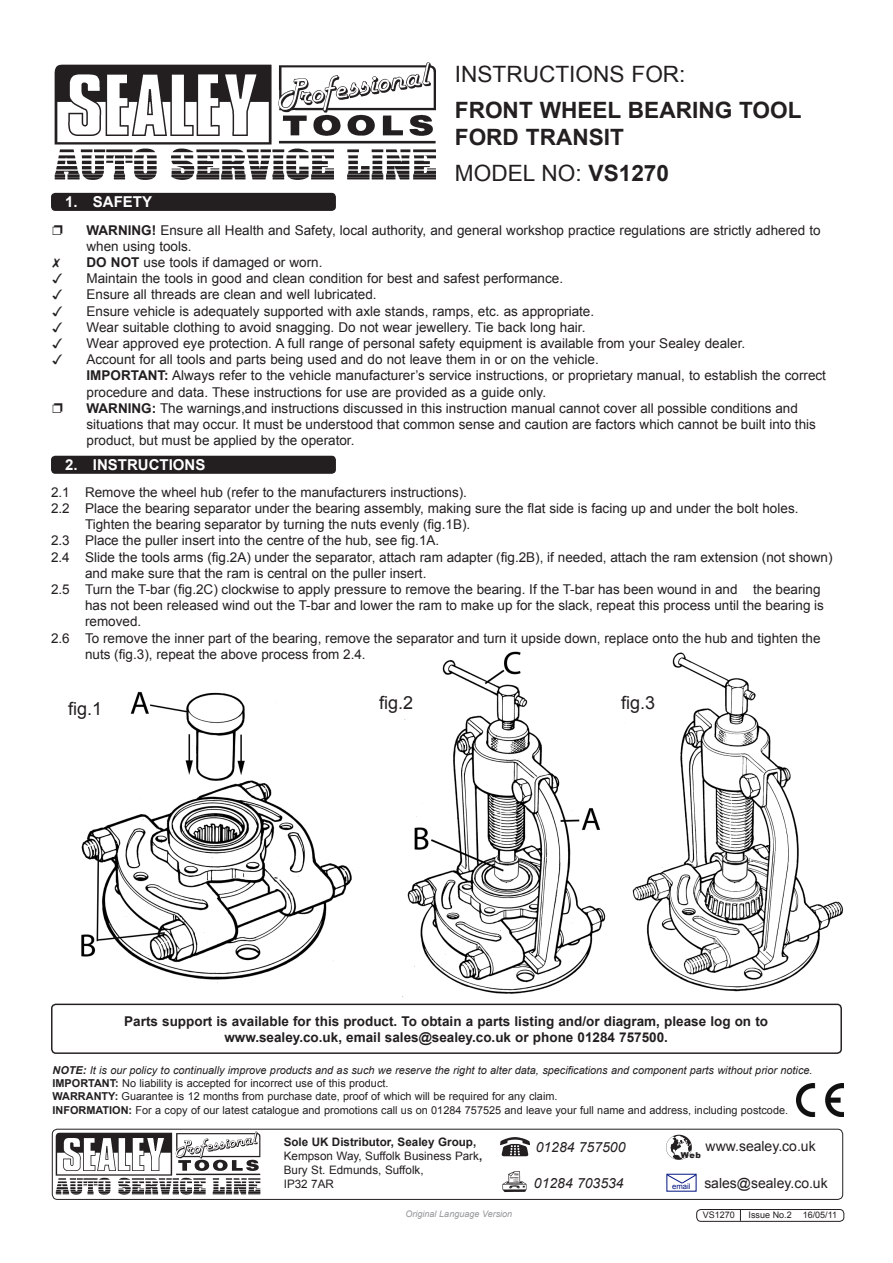
<style>
.page{position:relative;width:893px;height:1263px;background:#fff}
.page>*{position:absolute;margin:0;border:0;box-sizing:border-box;transform-origin:0 0}
.t1{font:700 22.5px/27px "Arial";color:#231f20}
.t2{font:22.5px "Arial";color:#231f20}
.t3{font:18px "Arial";color:#231f20}
.Chapter_Header{font:700 15px "Arial";color:#fff}
.t4{font:13.95px "Arial";color:#231f20}
.t5{font:italic 13.95px "Arial";color:#231f20}
.t6{font:13.5px/16.2px "Arial";color:#231f20}
.t7{font:700 13.5px "Arial";color:#231f20}
.t8{font:11.7px/14px "Arial";color:#231f20}
.t9{font:10.95px "Arial";color:#231f20}
.t10{font:italic 10.95px "Arial";color:#231f20}
.t11{font:italic 9px "Arial";color:#939598}
.t12{font:9px "Arial";color:#231f20}
.t13{font:900 8.1px "Arial";color:#231f20}
.t14{font:7.8px "Arial";color:#001381}
.s1{font-weight:700}
</style>
<div class="page">
<img style="left:54px;top:62px;width:382px;height:118px">
<div style="left:51px;top:193px;width:285px;height:18px;background:#231f20;border-radius:4px"></div>
<div style="left:51px;top:456px;width:285px;height:18px;background:#231f20;border-radius:4px"></div>
<img style="left:632px;top:652px;width:212px;height:340px">
<img style="left:402px;top:651px;width:204px;height:346px">
<img style="left:81px;top:691px;width:272px;height:292px">
<div style="left:696px;top:1209px;width:148px;height:13px;border:1px solid #231f20;border-radius:4px"></div>
<svg style="left:740px;top:1209px;width:1px;height:12px"></svg>
<img style="left:797px;top:1084px;width:46px;height:33px">
<img style="left:55px;top:1131px;width:206px;height:64px">
<div style="left:52px;top:1129px;width:791px;height:71px;border:1px solid #231f20;border-radius:5px"></div>
<img style="left:502px;top:1171px;width:25px;height:21px">
<img style="left:500px;top:1137px;width:29px;height:20px">
<img style="left:665px;top:1134px;width:28px;height:27px;border-radius:14px">
<svg style="left:666px;top:1174px;width:31px;height:10px"></svg>
<div style="left:51px;top:1003px;width:791px;height:51px;border:1px solid #231f20;border-radius:4px"></div>
<p class="Chapter_Header" style="left:65px;top:192px;width:88px">1. SAFETY</p>
<p class="t2" style="left:455px;top:59px;width:232px">INSTRUCTIONS FOR:</p>
<p class="t1" style="left:455px;top:97px;width:348px">FRONT WHEEL BEARING TOOL ford</p>
<p class="t1" style="left:526px;top:124px;width:17px">tran</p>
<p class="t1" style="left:589px;top:124px;width:26px">sit</p>
<p class="t2" style="left:455px;top:158px;width:216px">MODEL NO: <span class="s1">VS1270</span></p>
<p class="t6" style="left:87px;top:222px;width:736px"><span class="s1">WARNING!</span> Ensure all Health and Safety, local authority, and general workshop practice regulations are strictly adhered to when using tools.</p>
<p class="t6" style="left:87px;top:254px;width:237px"><span class="s1">DO NOT</span> use tools if damaged or worn.</p>
<p class="t6" style="left:87px;top:270px;width:478px">Maintain the tools in good and clean condition for best and safest performance.</p>
<p class="t6" style="left:87px;top:287px;width:292px">Ensure all threads are clean and well lubricated.</p>
<p class="t6" style="left:87px;top:303px;width:509px">Ensure vehicle is adequately supported with axle stands, ramps, etc. as appropriate.</p>
<p class="t6" style="left:87px;top:319px;width:500px">Wear suitable clothing to avoid snagging. Do not wear jewellery. Tie back long hair.</p>
<p class="t6" style="left:87px;top:335px;width:660px">Wear approved eye protection. A full range of personal safety equipment is available from your Sealey dealer.</p>
<p class="t6" style="left:87px;top:351px;width:514px">Account for all tools and parts being used and do not leave them in or on the vehicle.</p>
<p class="t6" style="left:87px;top:368px;width:741px"><span class="s1">IMPORTANT:</span> Always refer to the vehicle manufacturer’s service instructions, or proprietary manual, to establish the correct procedure and data. These instructions for use are provided as a guide only.</p>
<p class="t6" style="left:87px;top:400px;width:713px"><span class="s1">WARNING:</span> The warnings,and instructions discussed in this instruction manual cannot cover all possible conditions and</p>
<p class="t6" style="left:87px;top:416px;width:731px">situations that may occur. It must be understood that common sense and caution are factors which cannot be built into this product, but must be applied by the operator.</p>
<p class="Chapter_Header" style="left:65px;top:455px;width:104px">2. Instruction</p>
<p class="Chapter_Header" style="left:195px;top:455px;width:12px">s</p>
<p class="t6" style="left:51px;top:484px;width:417px">2.1 Remove the wheel hub (refer to the manufacturers instructions).</p>
<p class="t6" style="left:85px;top:500px;width:715px;text-indent:-34px">2.2 Place the bearing separator under the bearing assembly, making sure the flat side is facing up and under the bolt holes.<br>Tighten the bearing separator by turning the nuts evenly (fig.1B).</p>
<p class="t6" style="left:51px;top:533px;width:390px">2.3 Place the puller insert into the centre of the hub, see fig.1A.</p>
<p class="t6" style="left:85px;top:549px;width:749px;text-indent:-34px">2.4 Slide the tools arms (fig.2A) under the separator, attach ram adapter (fig.2B), if needed, attach the ram extension (not shown) and make sure that the ram is central on the puller insert.</p>
<p class="t6" style="left:85px;top:581px;width:740px;text-indent:-34px">2.5 Turn the T-bar (fig.2C) clockwise to apply pressure to remove the bearing. If the T-bar has been wound in and the bearing has not been released wind out the T-bar and lower the ram to make up for the slack, repeat this process until the bearing is removed.</p>
<p class="t6" style="left:85px;top:630px;width:737px;text-indent:-34px">2.6 To remove the inner part of the bearing, remove the separator and turn it upside down, replace onto the hub and tighten the nuts (fig.3), repeat the above process from 2.4.</p>
<p class="t3" style="left:68px;top:697px;width:36px">fig.1</p>
<p class="t3" style="left:379px;top:691px;width:36px">fig.2</p>
<p class="t3" style="left:621px;top:691px;width:36px">fig.3</p>
<p class="t7" style="left:124px;top:1012px;width:645px">Parts support is available for this product. To obtain a parts listing and/or diagram, please log on to</p>
<p class="t7" style="left:224px;top:1029px;width:445px">www.sealey.co.uk, email sales@sealey.co.uk or phone 01284 757500.</p>
<p class="t10" style="left:53px;top:1063px;width:761px"><span class="s1">NOTE:</span> It is our policy to continually improve products and as such we reserve the right to alter data, specifications and component parts without prior notice.</p>
<p class="t9" style="left:53px;top:1076px;width:337px"><span class="s1">IMPORTANT:</span> No liability is accepted for incorrect use of this product.</p>
<p class="t9" style="left:53px;top:1089px;width:506px"><span class="s1">WARRANTY:</span> Guarantee is 12 months from purchase date, proof of which will be required for any claim.</p>
<p class="t9" style="left:53px;top:1102px;width:737px"><span class="s1">INFORMATION:</span> For a copy of our latest catalogue and promotions call us on 01284 757525 and leave your full name and address, including postcode.</p>
<p class="t8" style="left:284px;top:1135px;width:200px"><span class="s1">Sole UK Distributor, Sealey Group,<br></span>Kempson Way, Suffolk Business Park<span class="s1">,<br></span>Bury St. Edmunds, Suffolk,</p>
<p class="t8" style="left:284px;top:1177px;width:52px">IP32 7AR</p>
<p class="t4" style="left:706px;top:1137px;width:111px">www.sealey.co.uk</p>
<p class="t5" style="left:536px;top:1138px;width:91px">01284 757500</p>
<p class="t5" style="left:534px;top:1174px;width:91px">01284 703534</p>
<p class="t4" style="left:704px;top:1173px;width:125px">sales@sealey.co.uk</p>
<p class="t13" style="left:681px;top:1149px;width:21px">Web</p>
<p class="t14" style="left:672px;top:1181px;width:20px">email</p>
<p class="t11" style="left:406px;top:1208px;width:108px">Original Language Version</p>
<p class="t12" style="left:703px;top:1209px;width:34px">VS1270</p>
<p class="t12" style="left:748px;top:1209px;width:90px">Issue No.2 16/05/11</p>
</div>
